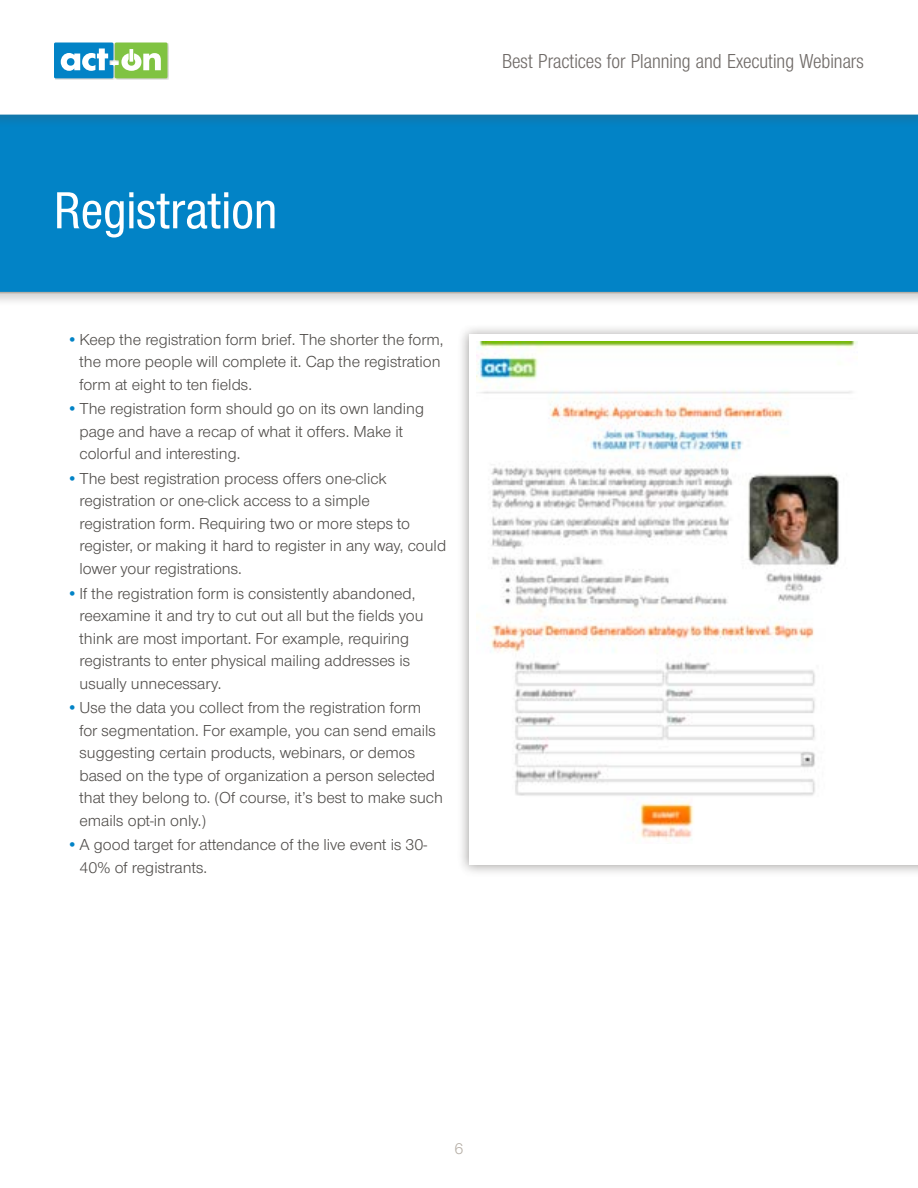
<style>
.page{position:relative;width:918px;height:1188px;background:#fff}
.page>*{position:absolute;margin:0;border:0;box-sizing:border-box;transform-origin:0 0}
.t1{font:54px "Nimbus Sans Novus TOT Med Con";color:#fff}
.t2{font:21px "Nimbus Sans Novus TOT Reg Con";color:#6f6a67}
.t3{font:16.5px/22.5px "Nimbus Sans Novus TOT";color:#4f4c49}
.t4{font:16.5px "Nimbus Sans Novus TOT";color:#b6afa6}
.s1{color:#0283c6}
</style>
<div class="page">
<div style="left:0;top:95px;width:918px;height:211px;background:#4f4c49;opacity:.25"></div>
<div style="left:0;top:127px;width:918px;height:166px;background:#0283c6"></div>
<div style="left:0;top:0;width:918px;height:127px;background:#4f4c49;opacity:.25"></div>
<svg style="left:0;top:0;width:918px;height:115px"></svg>
<div style="left:55px;top:42px;width:114px;height:37px;background:#accd8c"></div>
<svg style="left:54px;top:43px;width:113px;height:35px;background:#71baa8"></svg>
<svg style="left:129px;top:49px;width:4px;height:13px"></svg>
<div style="left:456px;top:323px;width:462px;height:554px;background:#4f4c49;opacity:.5"></div>
<div style="left:470px;top:334px;width:448px;height:530px;background:#fff"></div>
<img style="left:476px;top:341px;width:381px;height:499px">
<h1 class="t1" style="left:54px;top:180px;width:225px">Registration</h1>
<p class="t3" style="left:80px;top:328px;width:366px;text-indent:-13px"><span class="s1">•</span> Keep the registration form brief. The shorter the form, the more people will complete it. Cap the registration form at eight to ten fields.</p>
<p class="t3" style="left:80px;top:398px;width:346px;text-indent:-13px"><span class="s1">•</span> The registration form should go on its own landing page and have a recap of what it offers. Make it colorful and interesting.</p>
<p class="t3" style="left:80px;top:467px;width:368px;text-indent:-13px"><span class="s1">•</span> The best registration process offers one-click registration or one-click access to a simple registration form. Requiring two or more steps to register, or making it hard to register in any way, could lower your registrations.</p>
<p class="t3" style="left:80px;top:582px;width:346px;text-indent:-13px"><span class="s1">•</span> If the registration form is consistently abandoned, reexamine it and try to cut out all but the fields you think are most important. For example, requiring registrants to enter physical mailing addresses is usually unnecessary.</p>
<p class="t3" style="left:80px;top:697px;width:365px;text-indent:-13px"><span class="s1">•</span> Use the data you collect from the registration form for segmentation. For example, you can send emails suggesting certain products, webinars, or demos based on the type of organization a person selected that they belong to. (Of course, it’s best to make such emails opt-in only.)</p>
<p class="t3" style="left:80px;top:834px;width:349px;text-indent:-13px"><span class="s1">•</span> A good target for attendance of the live event is 30-<br>40% of registrants.</p>
<p class="t2" style="left:502px;top:49px;width:363px">Best Practices for Planning and Executing Webinars</p>
<p class="t4" style="left:454px;top:1139px;width:11px">6</p>
</div>
